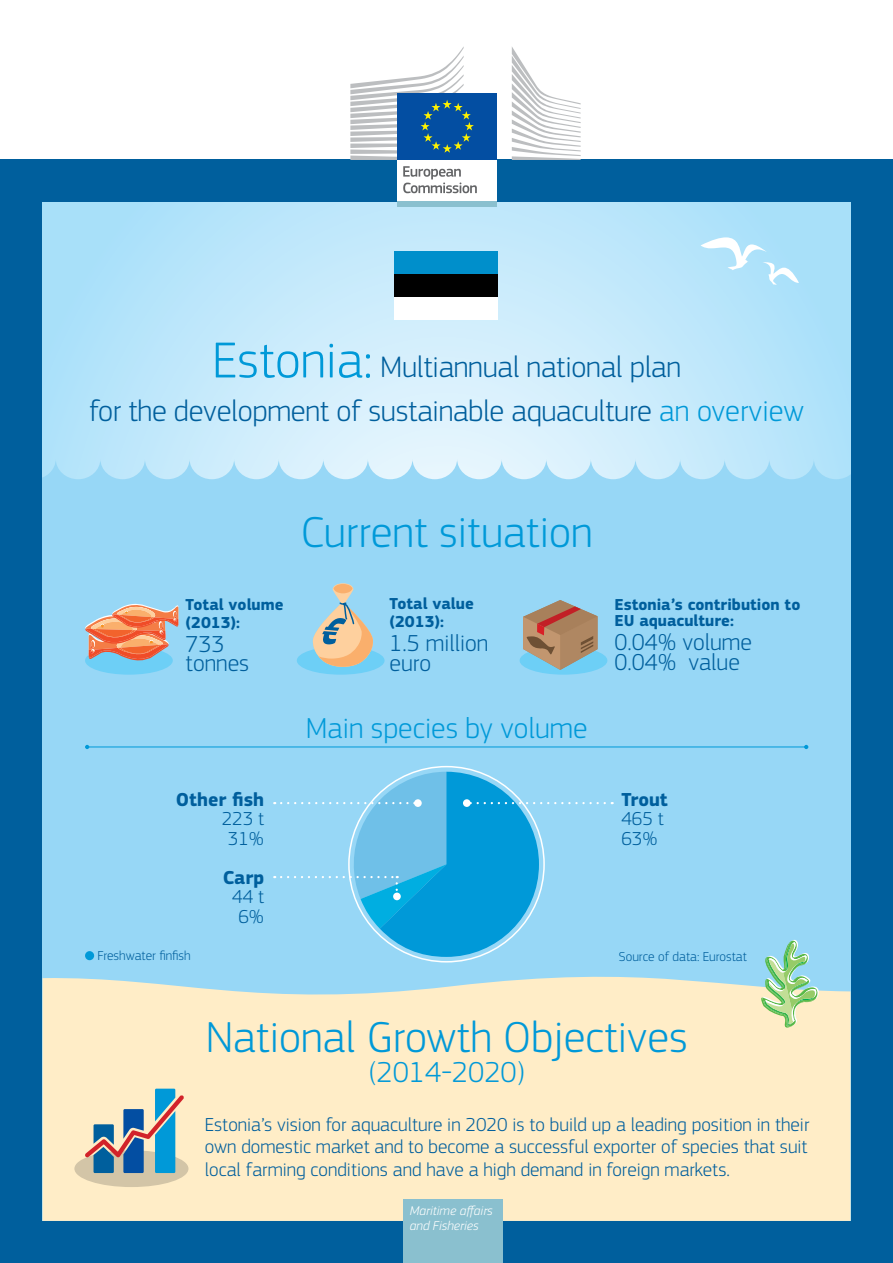
<style>
.page{position:relative;width:893px;height:1263px;background:#fff}
.page>*{position:absolute;margin:0;border:0;box-sizing:border-box;transform-origin:0 0}
.t1{font:300 45px "EC Square Sans Pro";color:#0099d8}
.t2{font:300 30.75px/43.5px "EC Square Sans Pro";letter-spacing:-.01em;color:#005f9d;text-align:center}
.t3{font:300 30px "EC Square Sans Pro";color:#0099d8}
.t4{font:300 24px/19.5px "EC Square Sans Pro";color:#005f9d}
.t5{font:300 19.5px/19.5px "EC Square Sans Pro";color:#005f9d;text-align:center}
.t6{font:700 19.5px "EC Square Sans Pro";color:#005f9d}
.t7{font:700 16.5px/18px "EC Square Sans Pro";color:#005f9d}
.t8{font:300 13.5px "EC Square Sans Pro";color:#005f9d}
.t9{font:italic 300 13.2px/15px "EC Square Sans Pro";color:#fff}
.s1{font-size:52.5px;color:#0099d8}
.s2{color:#0099d8}
</style>
<div class="page">
<div style="left:0;top:160px;width:893px;height:1103px;background:#005f9d"></div>
<svg style="left:43px;top:202px;width:807px;height:257px;background:#c1e8fb"></svg>
<div style="left:397px;top:158px;width:100px;height:44px;background:#fff"></div>
<svg style="left:403px;top:166px;width:74px;height:27px"></svg>
<div style="left:397px;top:201px;width:100px;height:5px;background:#8ac0cf"></div>
<svg style="left:512px;top:47px;width:69px;height:113px"></svg>
<div style="left:397px;top:94px;width:100px;height:66px;background:#034ea2"></div>
<svg style="left:350px;top:46px;width:124px;height:114px"></svg>
<div style="left:43px;top:459px;width:807px;height:504px;background:#97d7f6"></div>
<svg style="left:701px;top:237px;width:98px;height:48px;background:#bce7fa"></svg>
<div style="left:85px;top:646px;width:88px;height:29px;background:#6dcff6;border-radius:50%"></div>
<svg style="left:82px;top:601px;width:97px;height:61px;background:#cda292"></svg>
<div style="left:297px;top:646px;width:88px;height:29px;background:#6dcff6;border-radius:50%"></div>
<svg style="left:313px;top:583px;width:60px;height:84px;background:#bfc5b9"></svg>
<div style="left:520px;top:646px;width:87px;height:29px;background:#6dcff6;border-radius:50%"></div>
<svg style="left:523px;top:600px;width:74px;height:70px;background:#a29383"></svg>
<svg style="left:43px;top:963px;width:807px;height:258px;background:#f6ebcb"></svg>
<div style="left:74px;top:1150px;width:114px;height:37px;background:#d3c5a7;border-radius:50%"></div>
<svg style="left:85px;top:1089px;width:99px;height:84px;background:#95abb3"></svg>
<svg style="left:758px;top:934px;width:62px;height:95px;background:#b1dabf"></svg>
<div style="left:403px;top:1199px;width:99px;height:64px;background:#8ac0cf"></div>
<div style="left:395px;top:297px;width:103px;height:23px;background:#fff"></div>
<div style="left:395px;top:274px;width:103px;height:23px;background:#000"></div>
<div style="left:395px;top:251px;width:103px;height:23px;background:#008fcb"></div>
<hr style="left:87px;top:747px;width:719px;height:1px;background:#0099d8">
<svg style="left:85px;top:745px;width:4px;height:4px"></svg>
<svg style="left:804px;top:745px;width:4px;height:4px"></svg>
<div style="left:85px;top:951px;width:9px;height:9px;background:#0099d8;border-radius:50%"></div>
<svg style="left:281px;top:772px;width:324px;height:185px;background:#65c2eb"></svg>
<div style="left:393px;top:892px;width:8px;height:8px;background:#fff;border-radius:50%"></div>
<h2 class="t2" style="left:89px;top:345px;width:716px"><span class="s1">Estonia:</span> Multiannual national plan<br>for the development of sustainable aquaculture <span class="s2">an overview</span></h2>
<p class="t7" style="left:186px;top:596px;width:99px">Total volume (2013):</p>
<p class="t4" style="left:186px;top:634px;width:65px">733 tonnes</p>
<h1 class="t1" style="left:301px;top:506px;width:294px">Current situation</h1>
<p class="t7" style="left:389px;top:595px;width:86px">Total value (2013):</p>
<p class="t4" style="left:389px;top:633px;width:100px">1.5 million euro</p>
<h3 class="t3" style="left:306px;top:710px;width:283px">Main species by volume</h3>
<p class="t7" style="left:614px;top:597px;width:187px;line-height:16.5px">Estonia’s contribution to<br>EU aquaculture:</p>
<p class="t4" style="left:614px;top:632px;width:139px">0.04% volume<br>0.04% value</p>
<p class="t6" style="left:176px;top:787px;width:90px">Other fish</p>
<p class="t5" style="left:222px;top:809px;width:44px">223 t<br>31%</p>
<p class="t6" style="left:223px;top:865px;width:43px">Carp</p>
<p class="t5" style="left:232px;top:887px;width:33px">44 t<br>6%</p>
<p class="t8" style="left:97px;top:948px;width:95px">Freshwater finfish</p>
<p class="t8" style="left:619px;top:948px;width:130px">Source of data: Eurostat</p>
<p class="t6" style="left:621px;top:787px;width:48px">Trout</p>
<p class="t5" style="left:621px;top:809px;width:44px;text-align:left">465 t<br>63%</p>
<h1 class="t1" style="left:206px;top:1011px;width:484px">National Growth Objectives</h1>
<h3 class="t3" style="left:368px;top:1055px;width:158px">(2014-2020)</h3>
<p class="t5" style="left:205px;top:1113px;width:606px;line-height:22.5px;text-align:justify">Estonia’s vision for aquaculture in 2020 is to build up a leading position in their own domestic market and to become a successful exporter of species that suit local farming conditions and have a high demand in foreign markets.</p>
<p class="t9" style="left:410px;top:1203px;width:84px">Maritime affairs and Fisheries</p>
</div>
